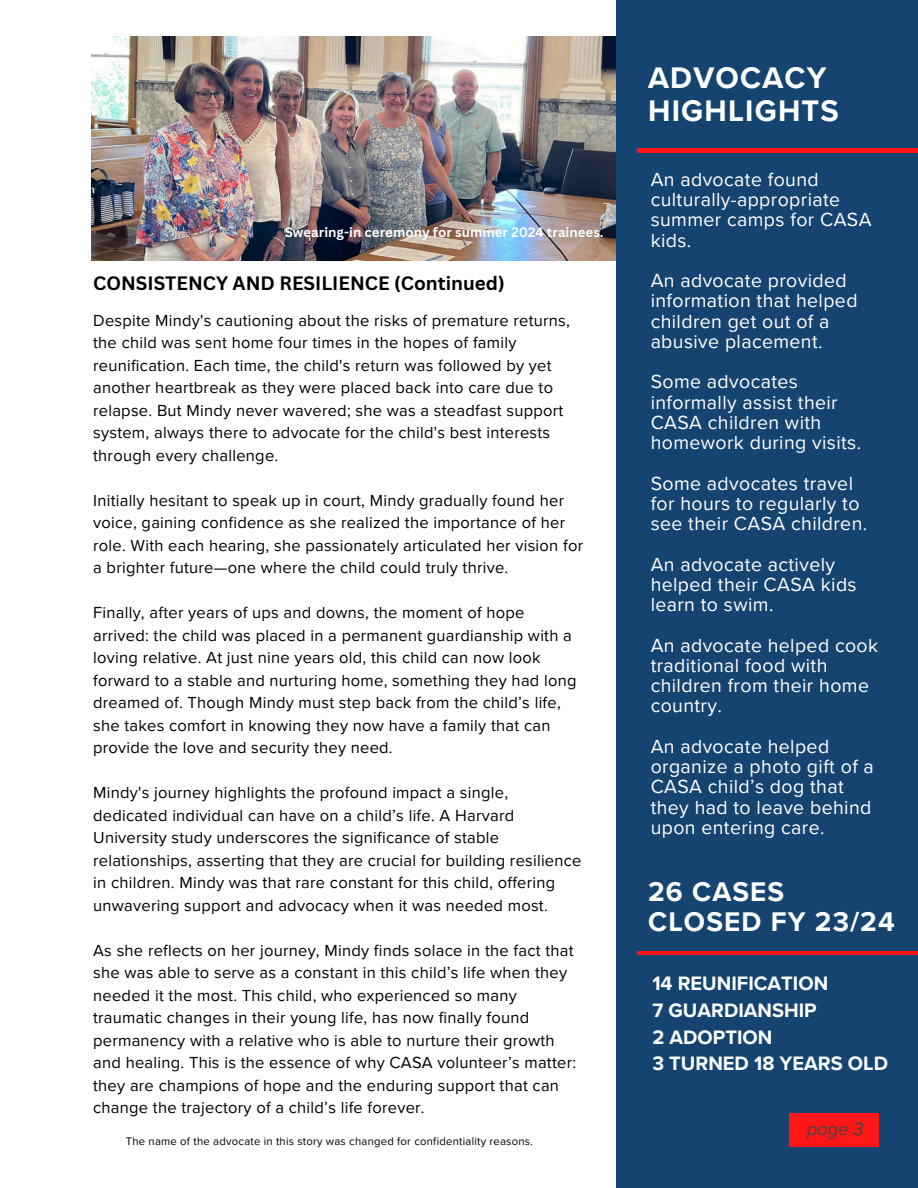
<style>
.page{position:relative;width:918px;height:1188px;background:#fff}
.page>*{position:absolute;margin:0;border:0;box-sizing:border-box;transform-origin:0 0}
.t1{font:700 30.6px/33.2px "Proxima Nova";letter-spacing:.04em;color:#fff}
.t2{font:700 27.75px/30.2px "Proxima Nova";letter-spacing:.04em;color:#fff}
.t3{font:700 19.95px/26.8px "Proxima Nova";color:#fdfefe}
.t4{font:19.5px/20.2px "Proxima Nova";letter-spacing:.02em;color:#fff}
.t5{font:700 18.9px "Canva Sans";color:#000}
.t6{font:italic 18.15px "Proxima Nova";color:#444440}
.t7{font:16.5px/22.5px "Proxima Nova";letter-spacing:.015em;color:#000}
.t8{font:700 13.35px "Canva Sans";color:#fff}
.t9{font:11.25px "Proxima Nova";letter-spacing:.02em;color:#000}
</style>
<div class="page">
<img style="left:92px;top:37px;width:524px;height:224px">
<div style="left:616px;top:0;width:302px;height:1188px;background:#154471"></div>
<div style="left:789px;top:1113px;width:90px;height:34px;background:#ff1616"></div>
<hr style="left:637px;top:149px;width:281px;height:3px;background:#ff1616">
<hr style="left:637px;top:951px;width:281px;height:4px;background:#ff1616">
<h4 class="t8" style="left:285px;top:223px;width:320px">Swearing-in ceremony for summer 2024 trainees.</h4>
<h4 class="t5" style="left:93px;top:270px;width:413px">CONSISTENCY AND RESILIENCE (Continued)</h4>
<p class="t7" style="left:93px;top:309px;width:478px">Despite Mindy's cautioning about the risks of premature returns, the child was sent home four times in the hopes of family reunification. Each time, the child's return was followed by yet another heartbreak as they were placed back into care due to relapse. But Mindy never wavered; she was a steadfast support system, always there to advocate for the child's best interests through every challenge.</p>
<h1 class="t7" style="left:93px;top:489px;width:491px">Initially hesitant to speak up in court, Mindy gradually found her voice, gaining confidence as she realized the importance of her role. With each hearing, she passionately articulated her vision for a brighter future—one where the child could truly thrive.</h1>
<p class="t7" style="left:93px;top:602px;width:485px">Finally, after years of ups and downs, the moment of hope arrived: the child was placed in a permanent guardianship with a loving relative. At just nine years old, this child can now look forward to a stable and nurturing home, something they had long dreamed of. Though Mindy must step back from the child’s life, she takes comfort in knowing they now have a family that can provide the love and security they need.</p>
<h4 class="t7" style="left:93px;top:782px;width:490px">Mindy's journey highlights the profound impact a single, dedicated individual can have on a child’s life. A Harvard University study underscores the significance of stable relationships, asserting that they are crucial for building resilience in children. Mindy was that rare constant for this child, offering unwavering support and advocacy when it was needed most.</h4>
<h4 class="t7" style="left:93px;top:939px;width:484px">As she reflects on her journey, Mindy finds solace in the fact that she was able to serve as a constant in this child’s life when they needed it the most. This child, who experienced so many traumatic changes in their young life, has now finally found permanency with a relative who is able to nurture their growth and healing. This is the essence of why CASA volunteer’s matter: they are champions of hope and the enduring support that can change the trajectory of a child’s life forever.</h4>
<h5 class="t9" style="left:126px;top:1134px;width:409px">The name of the advocate in this story was changed for confidentiality reasons.</h5>
<h4 class="t1" style="left:648px;top:62px;width:192px">ADVOCACY<br>HIGHLIGHTS</h4>
<h1 class="t4" style="left:651px;top:170px;width:222px">An advocate found culturally-appropriate summer camps for CASA kids.</h1>
<p class="t4" style="left:651px;top:271px;width:208px">An advocate provided information that helped children get out of a abusive placement.</p>
<h2 class="t4" style="left:651px;top:372px;width:212px">Some advocates informally assist their<br>CASA children with homework during visits.</h2>
<p class="t4" style="left:651px;top:474px;width:218px">Some advocates travel for hours to regularly to see their CASA children.</p>
<h4 class="t4" style="left:651px;top:555px;width:207px">An advocate actively helped their CASA kids learn to swim.</h4>
<p class="t4" style="left:651px;top:636px;width:229px">An advocate helped cook traditional food with children from their home country.</p>
<h6 class="t4" style="left:651px;top:737px;width:225px">An advocate helped organize a photo gift of a<br>CASA child’s dog that they had to leave behind upon entering care.</h6>
<h4 class="t2" style="left:648px;top:878px;width:248px">26 CASES<br>CLOSED FY 23/24</h4>
<h3 class="t3" style="left:652px;top:970px;width:237px">14 REUNIFICATION<br>7 GUARDIANSHIP<br>2 ADOPTION<br>3 TURNED 18 YEARS OLD</h3>
<h4 class="t6" style="left:807px;top:1119px;width:58px">page 3</h4>
</div>
